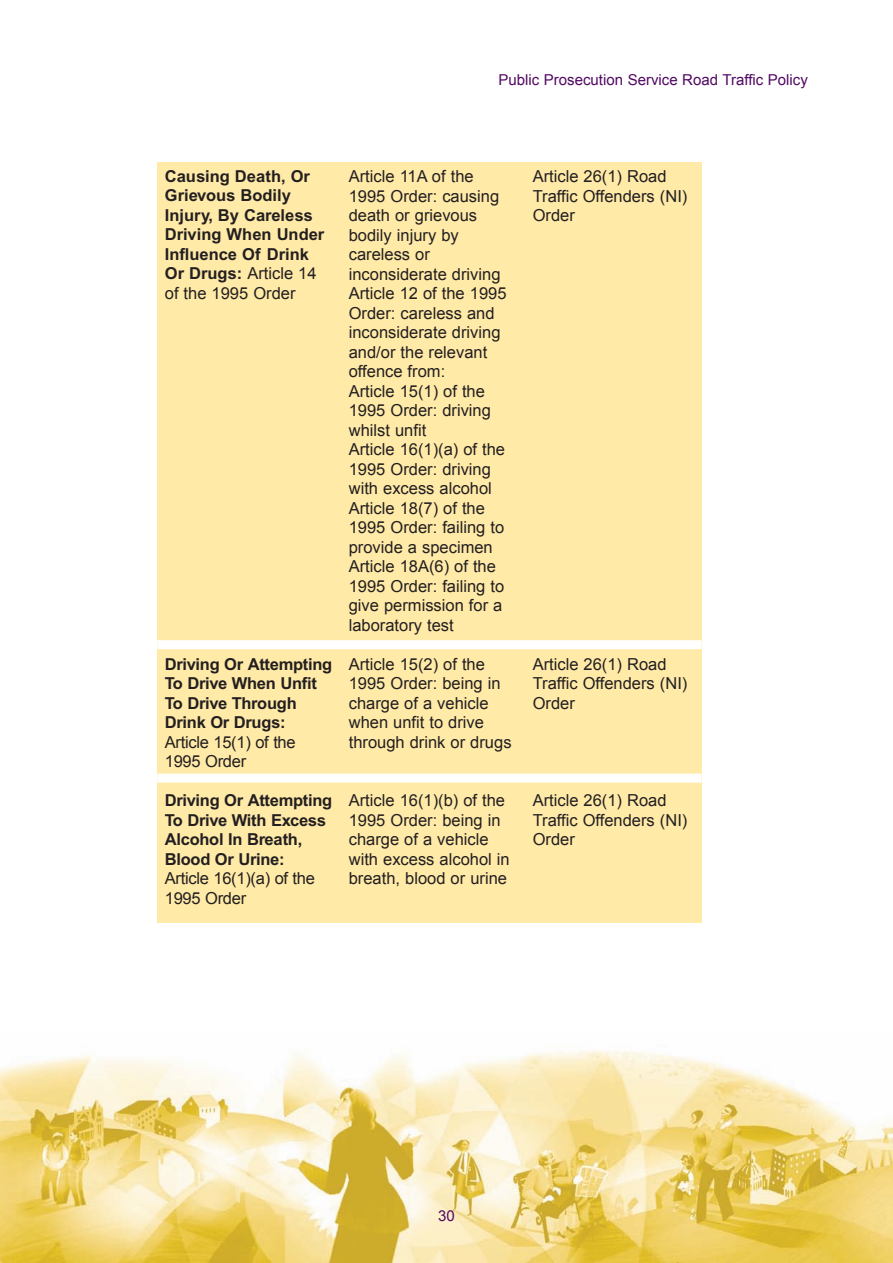
<style>
.page{position:relative;width:893px;height:1263px;background:#fff}
.page>*{position:absolute;margin:0;border:0;box-sizing:border-box;transform-origin:0 0}
.t1{font:16.5px/19.5px "Arial";color:#231f20}
.t2{font:700 16.5px/19.5px "Arial";letter-spacing:-.015em;color:#231f20}
.t3{font:15px "Arial";color:#510961}
.s1{font-weight:700}
</style>
<div class="page">
<div style="left:157px;top:162px;width:545px;height:760px;background:#ffeaa8"></div>
<div style="left:157px;top:640px;width:545px;height:9px;background:#fff"></div>
<div style="left:157px;top:774px;width:545px;height:9px;background:#fff"></div>
<img style="left:0;top:1050px;width:893px;height:213px">
<p class="t3" style="left:498px;top:72px;width:311px">Public Prosecution Service Road Traffic Policy</p>
<p class="t2" style="left:165px;top:168px;width:161px">Causing Death, Or<br>Grievous Bodily<br>Injury, By Careless<br>Driving When Under<br>Influence Of Drink</p>
<p class="t1" style="left:349px;top:167px;width:152px">article 11a of the<br>1995 Order: causing death or grievous bodily injury by careless or</p>
<p class="t1" style="left:533px;top:167px;width:156px">article 26(1) Road<br>Traffic Offenders (NI)<br>Order</p>
<p class="t1" style="left:165px;top:264px;width:153px"><span class="s1">Or Drugs:</span> article 14</p>
<p class="t1" style="left:349px;top:264px;width:153px">inconsiderate driving</p>
<p class="t1" style="left:165px;top:283px;width:132px">of the 1995 Order</p>
<p class="t1" style="left:349px;top:284px;width:159px">article 12 of the 1995</p>
<p class="t1" style="left:349px;top:303px;width:147px">Order: careless and</p>
<p class="t1" style="left:349px;top:323px;width:153px">inconsiderate driving</p>
<p class="t1" style="left:349px;top:342px;width:140px">and/or the relevant</p>
<p class="t1" style="left:349px;top:362px;width:98px">offence from:</p>
<p class="t1" style="left:349px;top:381px;width:138px">article 15(1) of the</p>
<p class="t1" style="left:349px;top:401px;width:144px">1995 Order: driving</p>
<p class="t1" style="left:349px;top:420px;width:79px">whilst unfit</p>
<p class="t1" style="left:349px;top:440px;width:158px">article 16(1)(a) of the</p>
<p class="t1" style="left:349px;top:459px;width:144px">1995 Order: driving</p>
<p class="t1" style="left:349px;top:479px;width:145px">with excess alcohol</p>
<p class="t1" style="left:349px;top:498px;width:138px">article 18(7) of the</p>
<p class="t1" style="left:349px;top:518px;width:157px">1995 Order: failing to</p>
<p class="t1" style="left:349px;top:537px;width:145px">provide a specimen</p>
<p class="t1" style="left:349px;top:557px;width:149px">article 18a(6) of the</p>
<p class="t1" style="left:349px;top:576px;width:157px">1995 Order: failing to</p>
<p class="t1" style="left:349px;top:596px;width:155px">give permission for a</p>
<p class="t1" style="left:349px;top:615px;width:107px">laboratory test</p>
<p class="t2" style="left:165px;top:655px;width:169px">Driving Or Attempting</p>
<p class="t1" style="left:349px;top:654px;width:138px">article 15(2) of the</p>
<p class="t1" style="left:533px;top:654px;width:135px">article 26(1) Road</p>
<p class="t2" style="left:165px;top:675px;width:154px">To Drive When Unfit</p>
<p class="t1" style="left:349px;top:674px;width:153px">1995 Order: being in</p>
<p class="t1" style="left:533px;top:674px;width:156px">Traffic Offenders (NI)</p>
<p class="t2" style="left:165px;top:694px;width:133px">To Drive Through</p>
<p class="t1" style="left:349px;top:693px;width:141px">charge of a vehicle</p>
<p class="t1" style="left:533px;top:693px;width:44px">Order</p>
<p class="t2" style="left:165px;top:714px;width:122px">Drink Or Drugs:</p>
<p class="t1" style="left:349px;top:713px;width:137px">when unfit to drive</p>
<p class="t1" style="left:165px;top:732px;width:132px">article 15(1) of the</p>
<p class="t1" style="left:349px;top:732px;width:164px">through drink or drugs</p>
<p class="t1" style="left:165px;top:751px;width:83px">1995 Order</p>
<p class="t2" style="left:165px;top:792px;width:169px">Driving Or Attempting</p>
<p class="t1" style="left:349px;top:791px;width:158px">article 16(1)(b) of the</p>
<p class="t1" style="left:533px;top:791px;width:135px">article 26(1) Road</p>
<p class="t2" style="left:165px;top:811px;width:163px">To Drive With Excess</p>
<p class="t1" style="left:349px;top:810px;width:153px">1995 Order: being in</p>
<p class="t1" style="left:533px;top:810px;width:156px">Traffic Offenders (NI)</p>
<p class="t2" style="left:165px;top:831px;width:139px">Alcohol In Breath,</p>
<p class="t1" style="left:349px;top:830px;width:141px">charge of a vehicle</p>
<p class="t1" style="left:533px;top:830px;width:44px">Order</p>
<p class="t2" style="left:165px;top:850px;width:121px">Blood Or Urine:</p>
<p class="t1" style="left:349px;top:849px;width:162px">with excess alcohol in</p>
<p class="t1" style="left:165px;top:868px;width:152px">article 16(1)(a) of the</p>
<p class="t1" style="left:349px;top:869px;width:160px">breath, blood or urine</p>
<p class="t1" style="left:165px;top:888px;width:83px">1995 Order</p>
<p class="t3" style="left:438px;top:1207px;width:18px">30</p>
</div>
